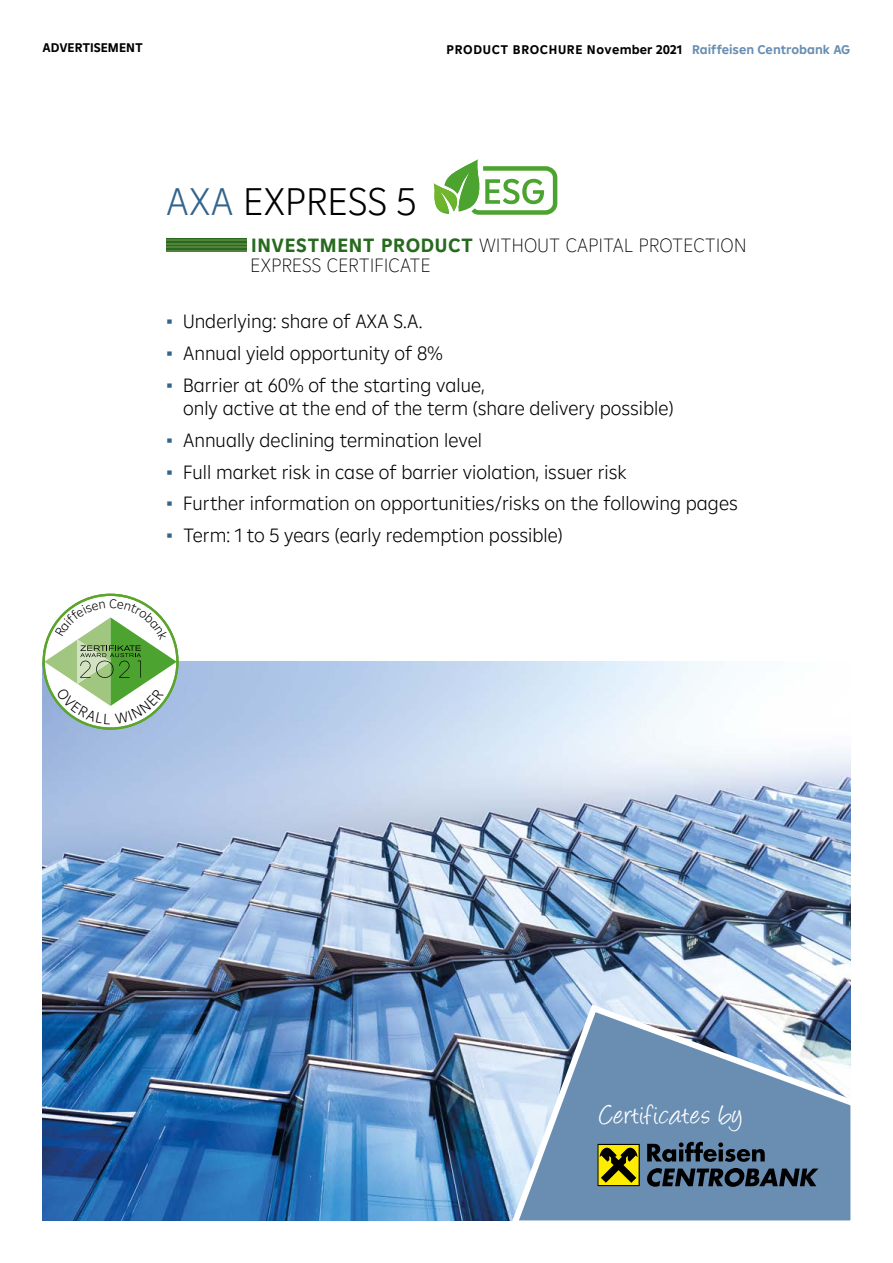
<style>
.page{position:relative;width:893px;height:1263px;background:#fff}
.page>*{position:absolute;margin:0;border:0;box-sizing:border-box;transform-origin:0 0}
.Headline__erste_Zeil{font:300 39px "Amalia";letter-spacing:.01em;color:#000}
.t1{font:31.5px "Angelina";letter-spacing:.03em;color:#fff}
.t2{font:300 19.5px/23.2px "Amalia";color:#000}
.t3{font:100 19.5px "Amalia";letter-spacing:.01em;color:#000}
.Kopfzeile{font:700 12.75px "Amalia";color:#000}
.s1{color:#698eb2}
.s2{color:#33648b}
.s3{font-weight:700;color:#27691e}
.s4{font-family:"Trebuchet MS";font-weight:400;color:#33648b}
</style>
<div class="page">
<img style="left:43px;top:662px;width:807px;height:558px">
<div style="left:166px;top:239px;width:80px;height:13px;background:#27691e"></div>
<hr style="left:166px;top:243px;width:80px;height:2px;background:#53823d">
<hr style="left:166px;top:239px;width:80px;height:2px;background:#53823d">
<hr style="left:166px;top:246px;width:80px;height:2px;background:#53823d">
<hr style="left:166px;top:250px;width:80px;height:2px;background:#53823d">
<svg style="left:434px;top:159px;width:124px;height:56px"></svg>
<svg style="left:506px;top:1001px;width:345px;height:220px;background:#85a4c2"></svg>
<svg style="left:597px;top:1144px;width:43px;height:42px"></svg>
<div style="left:598px;top:1145px;width:41px;height:40px;background:#ffed00"></div>
<svg style="left:600px;top:1148px;width:37px;height:35px"></svg>
<svg style="left:647px;top:1142px;width:118px;height:20px;background:#384c5f"></svg>
<svg style="left:647px;top:1168px;width:171px;height:19px;background:#2f4050"></svg>
<svg style="left:44px;top:599px;width:133px;height:125px"></svg>
<p class="Kopfzeile" style="left:43px;top:39px;width:102px">ADVERTISEMENT</p>
<p class="Kopfzeile" style="left:447px;top:41px;width:405px">PRODUCT BROCHURE November 2021 <span class="s1">Raiffeisen Centrobank AG</span></p>
<p class="Headline__erste_Zeil" style="left:166px;top:176px;width:252px"><span class="s2">AXA</span> EXPRESS 5</p>
<p class="t3" style="left:251px;top:233px;width:497px"><span class="s3">INVESTMENT PRODUCT</span> WITHOUT CAPITAL PROTECTION</p>
<p class="t3" style="left:251px;top:253px;width:182px">EXPRESS CERTIFICATE</p>
<p class="t2" style="left:166px;top:309px;width:258px"><span class="s4">▪</span> Underlying: share of AXA S.A.</p>
<p class="t2" style="left:166px;top:341px;width:278px"><span class="s4">▪</span> Annual yield opportunity of 8%</p>
<p class="t2" style="left:183px;top:373px;width:492px;text-indent:-17px"><span class="s4">▪</span> Barrier at 60% of the starting value,<br>only active at the end of the term (share delivery possible)</p>
<p class="t2" style="left:166px;top:428px;width:318px"><span class="s4">▪</span> Annually declining termination level</p>
<p class="t2" style="left:166px;top:459px;width:462px"><span class="s4">▪</span> Full market risk in case of barrier violation, issuer risk</p>
<p class="t2" style="left:166px;top:491px;width:573px"><span class="s4">▪</span> Further information on opportunities/risks on the following pages</p>
<p class="t2" style="left:166px;top:523px;width:398px"><span class="s4">▪</span> Term: 1 to 5 years (early redemption possible)</p>
<p class="t1" style="left:600px;top:1102px;width:144px">Certificates by</p>
</div>
